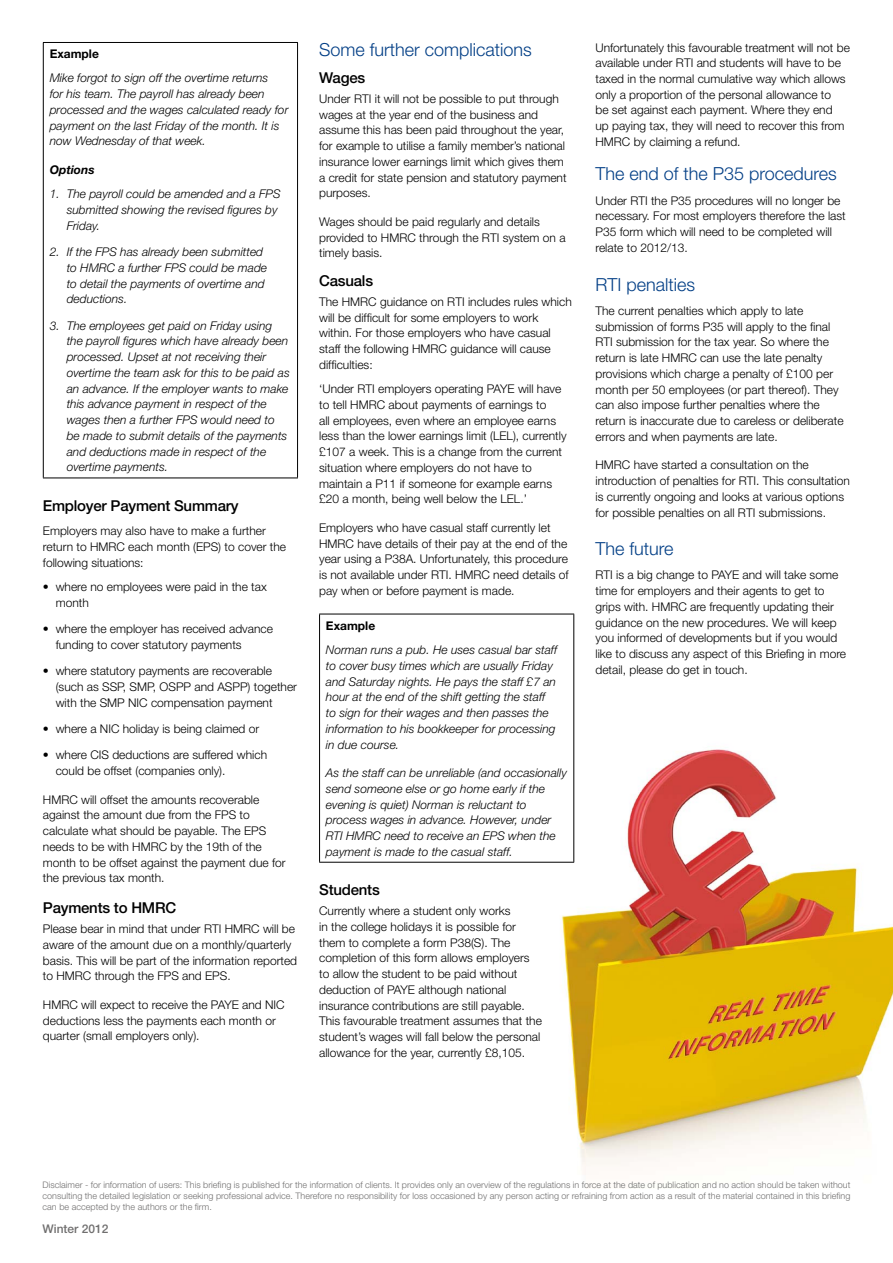
<style>
.page{position:relative;width:893px;height:1263px;background:#fff}
.page>*{position:absolute;margin:0;border:0;box-sizing:border-box;transform-origin:0 0}
.t1{font:300 18px "Helvetica Neue";color:#033f86}
.t2{font:500 15px "Helvetica Neue";letter-spacing:-.015em;color:#000}
.t3{font:300 12px/15.8px "Helvetica Neue";color:#000}
.t4{font:italic 300 12px/15.8px "Helvetica Neue";color:#000}
.t5{font:700 12px "Helvetica Neue";color:#000}
.t6{font:500 12px "Helvetica Neue";color:#706f6f}
.t7{font:italic 700 12px "Helvetica Neue";color:#000}
.t8{font:300 9px/10.8px "Helvetica Neue";letter-spacing:.005em;color:#706f6f;text-align:justify}
</style>
<div class="page">
<img style="left:561px;top:725px;width:332px;height:450px">
<hr style="left:43px;top:42px;width:255px;height:1px;background:#000">
<hr style="left:43px;top:43px;width:1px;height:435px;background:#000">
<hr style="left:297px;top:43px;width:1px;height:435px;background:#000">
<hr style="left:43px;top:478px;width:255px;height:1px;background:#000">
<div style="left:320px;top:614px;width:254px;height:248px;background:#fff"></div>
<hr style="left:319px;top:614px;width:255px;height:1px;background:#000">
<hr style="left:319px;top:614px;width:1px;height:248px;background:#000">
<hr style="left:573px;top:614px;width:1px;height:248px;background:#000">
<hr style="left:319px;top:862px;width:255px;height:1px;background:#000">
<p class="t5" style="left:50px;top:47px;width:51px">Example</p>
<p class="t4" style="left:50px;top:70px;width:240px">Mike forgot to sign off the overtime returns<br>for his team. The payroll has already been processed and the wages calculated ready for payment on the last Friday of the month. It is now Wednesday of that week.</p>
<p class="t7" style="left:50px;top:162px;width:46px">Options</p>
<p class="t4" style="left:67px;top:186px;width:216px;text-indent:-17px">1. The payroll could be amended and a FPS submitted showing the revised figures by<br>Friday.</p>
<p class="t4" style="left:67px;top:244px;width:202px;text-indent:-17px">2. If the FPS has already been submitted to HMRC a further FPS could be made to detail the payments of overtime and deductions.</p>
<p class="t4" style="left:67px;top:317px;width:225px;text-indent:-17px">3. The employees get paid on Friday using the payroll figures which have already been processed. Upset at not receiving their overtime the team ask for this to be paid as an advance. If the employer wants to make this advance payment in respect of the wages then a further FPS would need to be made to submit details of the payments and deductions made in respect of the overtime payments.</p>
<p class="t2" style="left:43px;top:496px;width:197px">Employer Payment Summary</p>
<p class="t3" style="left:43px;top:523px;width:245px">Employers may also have to make a further return to HMRC each month (EPS) to cover the following situations:</p>
<p class="t3" style="left:56px;top:578px;width:213px;text-indent:-13px">• where no employees were paid in the tax month</p>
<p class="t3" style="left:56px;top:620px;width:219px;text-indent:-13px">• where the employer has received advance funding to cover statutory payments</p>
<p class="t3" style="left:56px;top:663px;width:243px;text-indent:-13px">• where statutory payments are recoverable (such as SSP, SMP, OSPP and ASPP) together with the SMP NIC compensation payment</p>
<p class="t3" style="left:43px;top:720px;width:218px">• where a NIC holiday is being claimed or</p>
<p class="t3" style="left:56px;top:747px;width:213px;text-indent:-13px">• where CIS deductions are suffered which could be offset (companies only).</p>
<p class="t3" style="left:43px;top:791px;width:244px">HMRC will offset the amounts recoverable against the amount due from the FPS to calculate what should be payable. The EPS needs to be with HMRC by the 19th of the month to be offset against the payment due for the previous tax month.</p>
<p class="t2" style="left:43px;top:899px;width:135px">Payments to HMRC</p>
<p class="t3" style="left:43px;top:921px;width:256px">Please bear in mind that under RTI HMRC will be aware of the amount due on a monthly/quarterly basis. This will be part of the information reported to HMRC through the FPS and EPS.</p>
<p class="t3" style="left:43px;top:996px;width:243px">HMRC will expect to receive the PAYE and NIC deductions less the payments each month or quarter (small employers only).</p>
<h1 class="t1" style="left:319px;top:39px;width:214px">Some further complications</h1>
<p class="t2" style="left:319px;top:69px;width:48px">Wages</p>
<p class="t3" style="left:319px;top:90px;width:249px">Under RTI it will not be possible to put through wages at the year end of the business and assume this has been paid throughout the year, for example to utilise a family member’s national insurance lower earnings limit which gives them a credit for state pension and statutory payment purposes.</p>
<p class="t3" style="left:319px;top:213px;width:248px">Wages should be paid regularly and details provided to HMRC through the RTI system on a timely basis.</p>
<p class="t2" style="left:319px;top:272px;width:55px">Casuals</p>
<p class="t3" style="left:319px;top:293px;width:254px">The HMRC guidance on RTI includes rules which will be difficult for some employers to work within. For those employers who have casual staff the following HMRC guidance will cause difficulties:</p>
<p class="t3" style="left:319px;top:381px;width:249px">‘Under RTI employers operating PAYE will have to tell HMRC about payments of earnings to<br>all employees, even where an employee earns less than the lower earnings limit (LEL), currently £107 a week. This is a change from the current situation where employers do not have to maintain a P11 if someone for example earns £20 a month, being well below the LEL.’</p>
<p class="t3" style="left:319px;top:519px;width:251px">Employers who have casual staff currently let HMRC have details of their pay at the end of the year using a P38A. Unfortunately, this procedure is not available under RTI. HMRC need details of pay when or before payment is made.</p>
<p class="t5" style="left:326px;top:618px;width:51px">Example</p>
<p class="t4" style="left:326px;top:642px;width:233px">Norman runs a pub. He uses casual bar staff to cover busy times which are usually Friday and Saturday nights. He pays the staff £7 an hour at the end of the shift getting the staff to sign for their wages and then passes the information to his bookkeeper for processing in due course.</p>
<p class="t4" style="left:326px;top:765px;width:242px">As the staff can be unreliable (and occasionally send someone else or go home early if the evening is quiet) Norman is reluctant to process wages in advance. However, under RTI HMRC need to receive an EPS when the payment is made to the casual staff.</p>
<p class="t2" style="left:319px;top:881px;width:62px">Students</p>
<p class="t3" style="left:319px;top:903px;width:224px">Currently where a student only works<br>in the college holidays it is possible for them to complete a form P38(S). The completion of this form allows employers to allow the student to be paid without deduction of PAYE although national insurance contributions are still payable.<br>This favourable treatment assumes that the student’s wages will fall below the personal allowance for the year, currently £8,105.</p>
<p class="t3" style="left:595px;top:39px;width:256px">Unfortunately this favourable treatment will not be available under RTI and students will have to be taxed in the normal cumulative way which allows only a proportion of the personal allowance to<br>be set against each payment. Where they end<br>up paying tax, they will need to recover this from HMRC by claiming a refund.</p>
<h1 class="t1" style="left:595px;top:163px;width:243px">The end of the P35 procedures</h1>
<p class="t3" style="left:595px;top:192px;width:252px">Under RTI the P35 procedures will no longer be necessary. For most employers therefore the last P35 form which will need to be completed will relate to 2012/13.</p>
<h1 class="t1" style="left:595px;top:273px;width:101px">RTI penalties</h1>
<p class="t3" style="left:595px;top:302px;width:250px">The current penalties which apply to late submission of forms P35 will apply to the final RTI submission for the tax year. So where the return is late HMRC can use the late penalty provisions which charge a penalty of £100 per month per 50 employees (or part thereof). They can also impose further penalties where the return is inaccurate due to careless or deliberate errors and when payments are late.</p>
<p class="t3" style="left:595px;top:457px;width:256px">HMRC have started a consultation on the introduction of penalties for RTI. This consultation is currently ongoing and looks at various options for possible penalties on all RTI submissions.</p>
<h1 class="t1" style="left:595px;top:538px;width:80px">The future</h1>
<p class="t3" style="left:595px;top:567px;width:252px">RTI is a big change to PAYE and will take some time for employers and their agents to get to grips with. HMRC are frequently updating their guidance on the new procedures. We will keep you informed of developments but if you would like to discuss any aspect of this Briefing in more detail, please do get in touch.</p>
<p class="t8" style="left:43px;top:1179px;width:809px">Disclaimer - for information of users: This briefing is published for the information of clients. It provides only an overview of the regulations in force at the date of publication and no action should be taken without consulting the detailed legislation or seeking professional advice. Therefore no responsibility for loss occasioned by any person acting or refraining from action as a result of the material contained in this briefing can be accepted by the authors or the firm.</p>
<p class="t6" style="left:43px;top:1222px;width:68px">Winter 2012</p>
</div>
